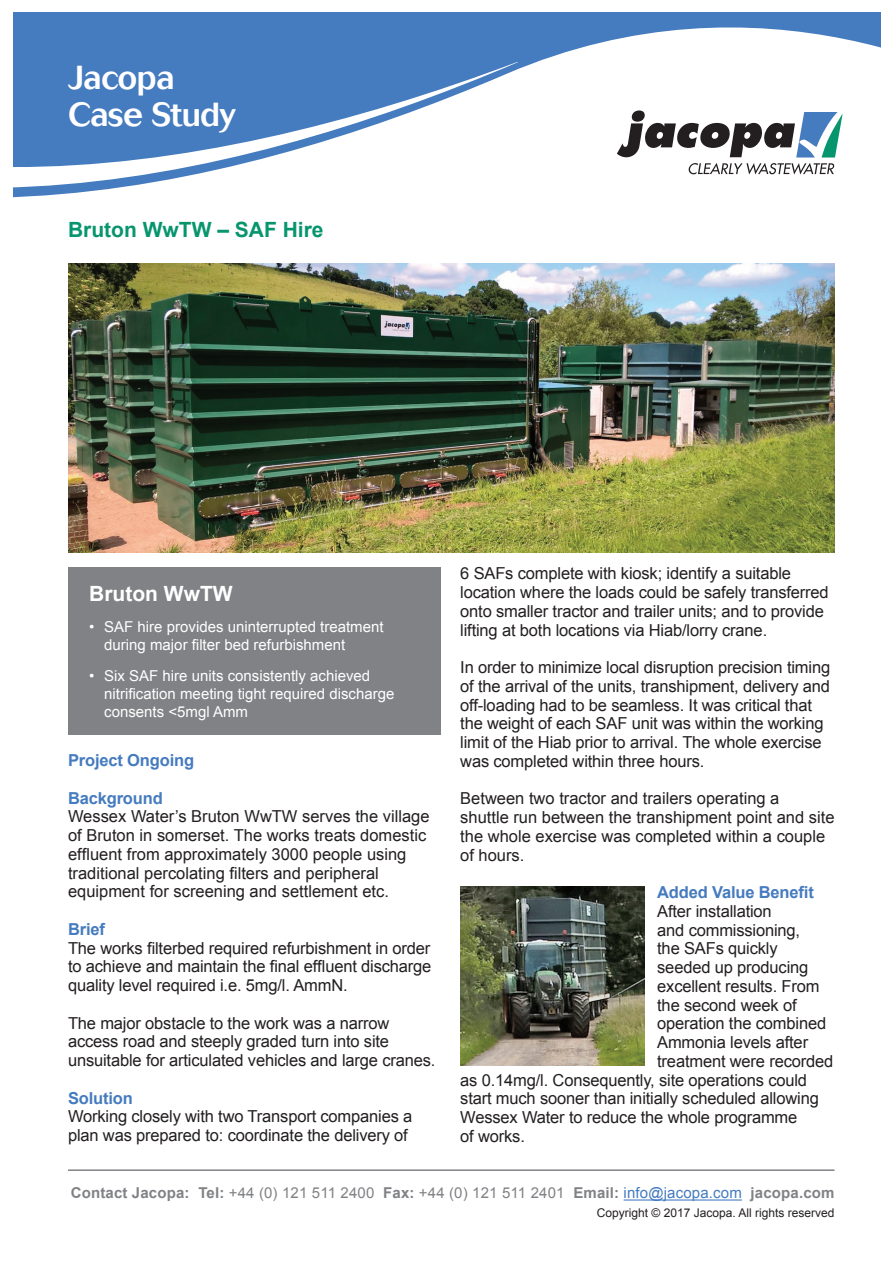
<style>
.page{position:relative;width:893px;height:1263px;background:#fff}
.page>*{position:absolute;margin:0;border:0;box-sizing:border-box;transform-origin:0 0}
.t1{font:500 33px/37.5px "Cosmos";letter-spacing:-.02em;color:#fff}
.t2{font:700 21px "Arial";color:#07956e}
.t3{font:700 21px "Arial";color:#fff}
.t4{font:16.5px/18.8px "Arial";letter-spacing:-.01em;color:#231f20}
.t5{font:700 16.5px "Arial";letter-spacing:-.01em;color:#457bbf}
.t6{font:15px/18px "Arial";color:#fff}
.t7{font:700 15px "Arial";letter-spacing:.01em;color:#808285}
.t8{font:12px "Arial";color:#231f20}
.s1{font-weight:400}
.s2{font-weight:400;color:#457bbf}
</style>
<div class="page">
<div style="left:13px;top:13px;width:867px;height:195px;background:#457bbf"></div>
<svg style="left:13px;top:17px;width:868px;height:191px"></svg>
<svg style="left:156px;top:49px;width:725px;height:159px;fill:#fff"></svg>
<svg style="left:617px;top:110px;width:226px;height:64px;background:#b1b6ba"></svg>
<hr style="left:624px;top:1199px;width:118px;height:1px;background:#457bbf">
<hr style="left:68px;top:1169px;width:766px;height:2px;background:#808285">
<div style="left:68px;top:567px;width:372px;height:168px;background:#808285"></div>
<img style="left:68px;top:264px;width:766px;height:289px">
<img style="left:461px;top:887px;width:183px;height:178px">
<h1 class="t1" style="left:68px;top:59px;width:169px">Jacopa<br>Case Study</h1>
<p class="t2" style="left:68px;top:218px;width:257px">Bruton WwTW – SAF Hire</p>
<p class="t3" style="left:89px;top:582px;width:145px">Bruton WwTW</p>
<p class="t6" style="left:104px;top:617px;width:281px;text-indent:-15px">• SAF hire provides uninterrupted treatment during major filter bed refurbishment</p>
<p class="t6" style="left:104px;top:666px;width:292px;text-indent:-15px">• Six SAF hire units consistently achieved nitrification meeting tight required discharge consents &lt;5mgl Amm</p>
<p class="t5" style="left:68px;top:751px;width:128px">Project Ongoing</p>
<p class="t5" style="left:68px;top:788px;width:96px">Background</p>
<p class="t4" style="left:68px;top:807px;width:363px">Wessex Water’s Bruton WwTW serves the village of Bruton in somerset. The works treats domestic effluent from approximately 3000 people using traditional percolating filters and peripheral equipment for screening and settlement etc.</p>
<p class="t5" style="left:68px;top:920px;width:38px">Brief</p>
<p class="t4" style="left:68px;top:938px;width:365px;text-align:justify">The works filterbed required refurbishment in order to achieve and maintain the final effluent discharge quality level required i.e. 5mg/l. AmmN.</p>
<p class="t4" style="left:68px;top:1013px;width:369px">The major obstacle to the work was a narrow access road and steeply graded turn into site unsuitable for articulated vehicles and large cranes.</p>
<p class="t5" style="left:68px;top:1088px;width:66px">Solution</p>
<p class="t4" style="left:68px;top:1107px;width:346px">Working closely with two Transport companies a plan was prepared to: coordinate the delivery of</p>
<p class="t4" style="left:460px;top:564px;width:370px">6 SAFs complete with kiosk; identify a suitable location where the loads could be safely transferred onto smaller tractor and trailer units; and to provide lifting at both locations via Hiab/lorry crane.</p>
<p class="t4" style="left:460px;top:658px;width:371px">In order to minimize local disruption precision timing of the arrival of the units, transhipment, delivery and off-loading had to be seamless. It was critical that the weight of each SAF unit was within the working limit of the Hiab prior to arrival. The whole exercise was completed within three hours.</p>
<p class="t4" style="left:460px;top:789px;width:376px">Between two tractor and trailers operating a<br>shuttle run between the transhipment point and site the whole exercise was completed within a couple of hours.</p>
<p class="t5" style="left:657px;top:883px;width:158px">Added Value Benefit</p>
<p class="t4" style="left:657px;top:902px;width:116px">After installation</p>
<p class="t4" style="left:657px;top:920px;width:144px">and commissioning,</p>
<p class="t4" style="left:657px;top:939px;width:122px">the SAFs quickly</p>
<p class="t4" style="left:657px;top:958px;width:153px">seeded up producing</p>
<p class="t4" style="left:657px;top:976px;width:164px">excellent results. From</p>
<p class="t4" style="left:657px;top:995px;width:141px">the second week of</p>
<p class="t4" style="left:657px;top:1014px;width:170px">operation the combined</p>
<p class="t4" style="left:657px;top:1033px;width:152px">Ammonia levels after</p>
<p class="t4" style="left:657px;top:1051px;width:178px">treatment were recorded</p>
<p class="t4" style="left:460px;top:1070px;width:348px">as 0.14mg/l. Consequently, site operations could</p>
<p class="t4" style="left:460px;top:1089px;width:360px">start much sooner than initially scheduled allowing</p>
<p class="t4" style="left:460px;top:1108px;width:339px">Wessex Water to reduce the whole programme</p>
<p class="t4" style="left:460px;top:1126px;width:66px">of works.</p>
<p class="t7" style="left:71px;top:1185px;width:765px">Contact Jacopa: Tel: <span class="s1">+44 (0) 121 511 2400</span> Fax: <span class="s1">+44 (0) 121 511 2401</span> Email: <span class="s2">info@jacopa.com</span> jacopa.com</p>
<p class="t8" style="left:597px;top:1206px;width:239px">Copyright © 2017 Jacopa. All rights reserved</p>
</div>
